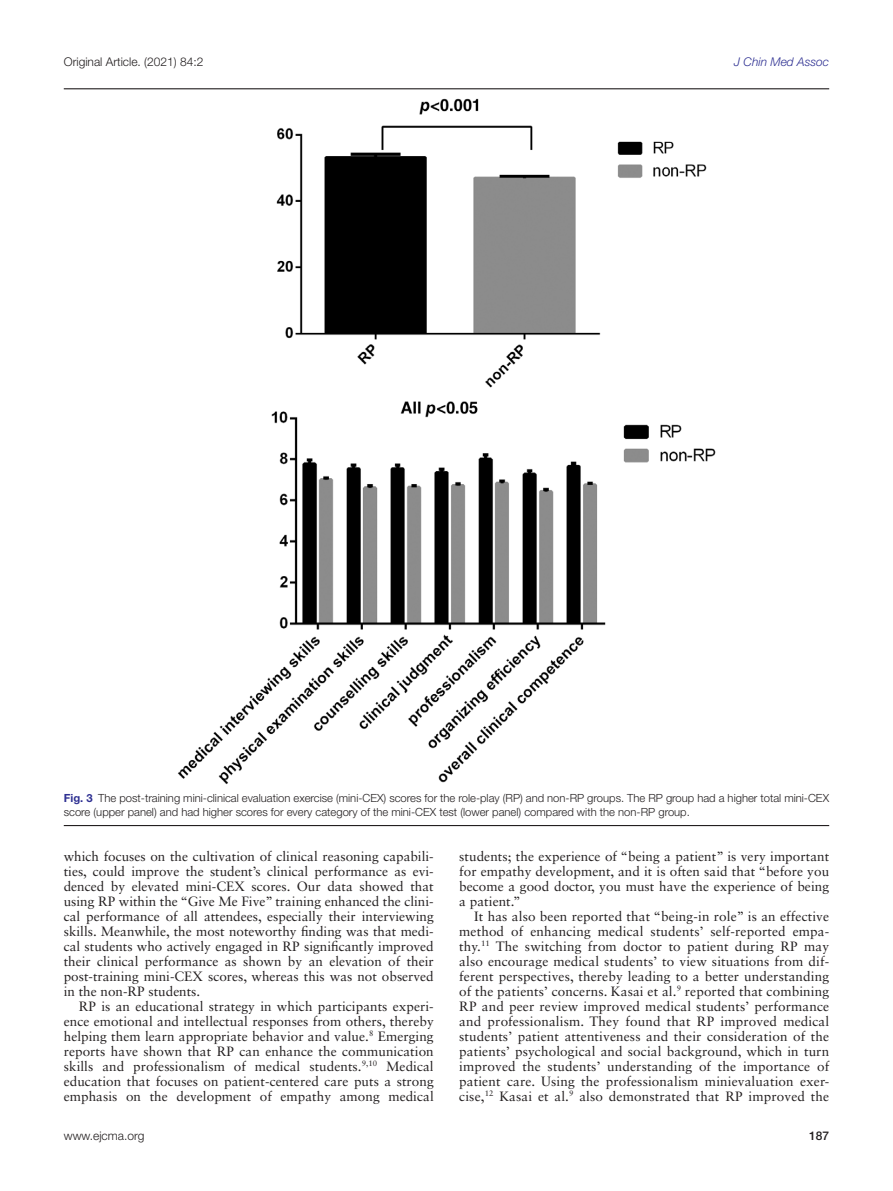
<style>
.page{position:relative;width:893px;height:1191px;background:#fff}
.page>*{position:absolute;margin:0;border:0;box-sizing:border-box;transform-origin:0 0}
.t1{font:13.5px/15px "Sabon LT Std";letter-spacing:.005em;color:#231f20;text-align:justify}
.t2{font:300 12px "Helvetica Neue LT Std";color:#231f20}
.t3{font:italic 300 12px "Helvetica Neue LT Std";color:#2e3092}
.t4{font:500 12px "Helvetica Neue LT Std";color:#231f20}
.t5{font:300 11.25px/13.5px "Helvetica Neue LT Std";color:#231f20}
.s1{font-weight:700;color:#2e3092}
</style>
<div class="page">
<img style="left:177px;top:98px;width:539px;height:687px">
<hr style="left:64px;top:88px;width:765px;height:1px;background:#231f20">
<hr style="left:64px;top:825px;width:765px;height:1px;background:#231f20">
<p class="t2" style="left:64px;top:54px;width:141px">Original Article. (2021) 84:2</p>
<p class="t3" style="left:734px;top:54px;width:96px">J Chin Med Assoc</p>
<p class="t5" style="left:64px;top:791px;width:767px"><span class="s1">Fig. 3</span> The post-training mini-clinical evaluation exercise (mini-CEX) scores for the role-play (RP) and non-RP groups. The RP group had a higher total mini-CEX score (upper panel) and had higher scores for every category of the mini-CEX test (lower panel) compared with the non-RP group.</p>
<p class="t1" style="left:64px;top:848px;width:371px">which focuses on the cultivation of clinical reasoning capabili&shy;ties, could improve the student’s clinical performance as evi&shy;denced by elevated mini-CEX scores. Our data showed that using RP within the “Give Me Five” training enhanced the clini&shy;cal performance of all attendees, especially their interviewing skills. Meanwhile, the most noteworthy finding was that medi&shy;cal students who actively engaged in RP significantly improved their clinical performance as shown by an elevation of their post-training mini-CEX scores, whereas this was not observed in the non-RP students.</p>
<p class="t1" style="left:64px;top:998px;width:371px;text-indent:15px">RP is an educational strategy in which participants experi&shy;ence emotional and intellectual responses from others, thereby helping them learn appropriate behavior and value.<sup>8</sup> Emerging reports have shown that RP can enhance the communication skills and professionalism of medical students.<sup>9,10</sup> Medical education that focuses on patient-centered care puts a strong emphasis on the development of empathy among medical</p>
<p class="t1" style="left:459px;top:848px;width:371px">students; the experience of “being a patient” is very important for empathy development, and it is often said that “before you become a good doctor, you must have the experience of being a patient.”</p>
<p class="t1" style="left:459px;top:908px;width:371px;text-indent:15px">It has also been reported that “being-in role” is an effective method of enhancing medical students’ self-reported empa&shy;thy.<sup>11</sup> The switching from doctor to patient during RP may also encourage medical students’ to view situations from dif&shy;ferent perspectives, thereby leading to a better understanding of the patients’ concerns. Kasai et al.<sup>9</sup> reported that combining RP and peer review improved medical students’ performance and professionalism. They found that RP improved medical students’ patient attentiveness and their consideration of the patients’ psychological and social background, which in turn improved the students’ understanding of the importance of patient care. Using the professionalism minievaluation exer&shy;cise,<sup>12</sup> Kasai et al.<sup>9</sup> also demonstrated that RP improved the</p>
<p class="t2" style="left:64px;top:1128px;width:82px">www.ejcma.org</p>
<p class="t4" style="left:809px;top:1128px;width:22px">187</p>
</div>
